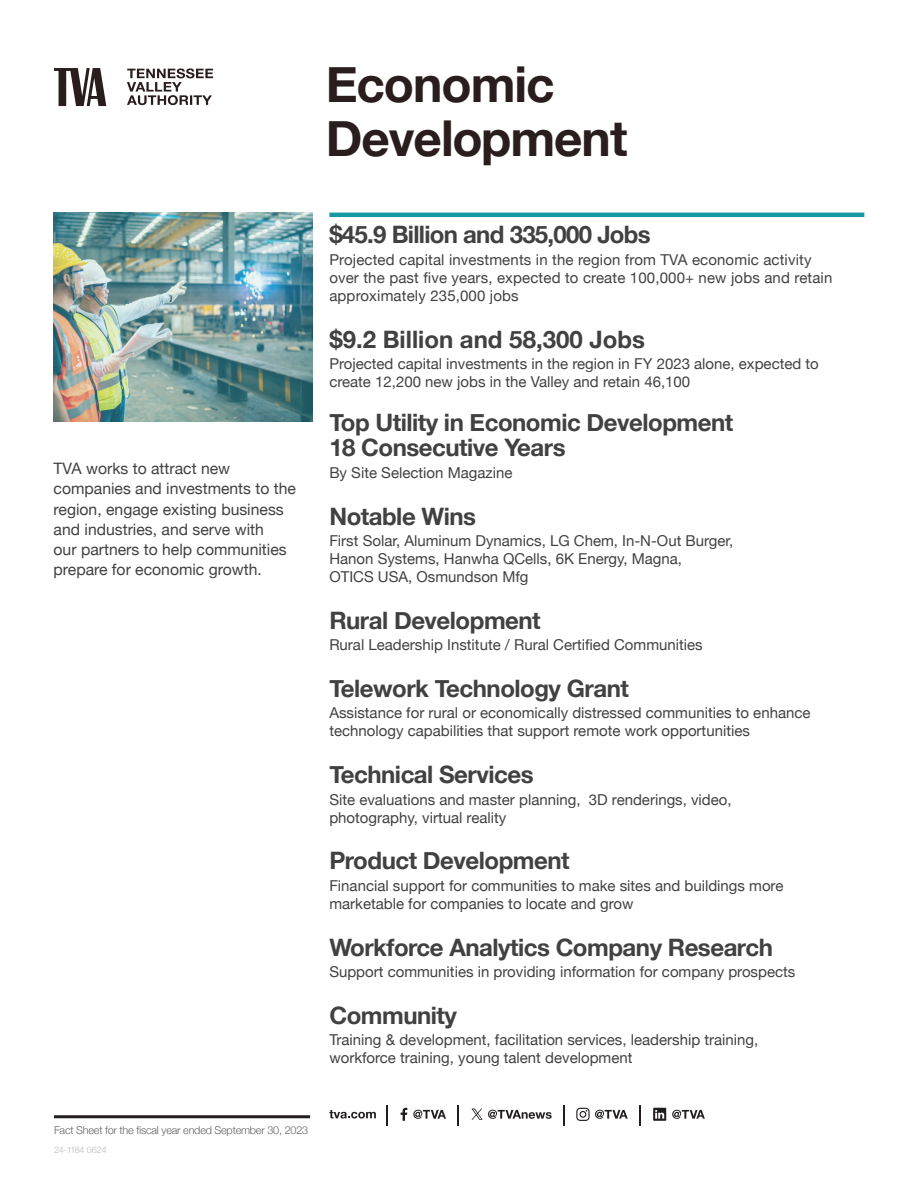
<style>
.page{position:relative;width:918px;height:1188px;background:#fff}
.page>*{position:absolute;margin:0;border:0;box-sizing:border-box;transform-origin:0 0}
.t1{font:700 49.5px/54px "Helvetica Neue";letter-spacing:-.02em;color:#2a1d1d}
.t2{font:700 24px/25.5px "Helvetica Neue";letter-spacing:-.02em;color:#414141}
.t3{font:700 24px "Helvetica Neue";color:#414141}
.t4{font:15.75px/20.2px "Helvetica Neue";color:#414141}
.t5{font:15px/18px "Helvetica Neue";color:#414141}
.t6{font:300 10.8px "Helvetica Neue";letter-spacing:-.02em;color:#636060}
.t7{font:300 9px "Helvetica Neue";letter-spacing:-.02em;color:#bdb9b9}
</style>
<div class="page">
<svg style="left:127px;top:68px;width:86px;height:37px"></svg>
<svg style="left:54px;top:68px;width:52px;height:38px"></svg>
<hr style="left:54px;top:1115px;width:256px;height:3px;background:#231f20">
<svg style="left:458px;top:1105px;width:1px;height:21px"></svg>
<svg style="left:387px;top:1105px;width:1px;height:21px"></svg>
<svg style="left:564px;top:1105px;width:1px;height:21px"></svg>
<svg style="left:640px;top:1105px;width:1px;height:21px"></svg>
<svg style="left:401px;top:1108px;width:6px;height:13px"></svg>
<svg style="left:576px;top:1108px;width:52px;height:13px"></svg>
<svg style="left:653px;top:1108px;width:13px;height:13px"></svg>
<svg style="left:413px;top:1110px;width:33px;height:9px"></svg>
<svg style="left:672px;top:1110px;width:33px;height:9px"></svg>
<svg style="left:471px;top:1109px;width:81px;height:11px"></svg>
<svg style="left:329px;top:1110px;width:47px;height:9px"></svg>
<hr style="left:329px;top:213px;width:535px;height:4px;background:#1798a4">
<img style="left:54px;top:213px;width:259px;height:208px">
<p class="t4" style="left:54px;top:459px;width:244px">TVA works to attract new companies and investments to the region, engage existing business and industries, and serve with<br>our partners to help communities prepare for economic growth.</p>
<h1 class="t1" style="left:326px;top:59px;width:303px">Economic<br>Development</h1>
<h2 class="t2" style="left:329px;top:223px;width:323px">$45.9 Billion and 335,000 Jobs</h2>
<p class="t5" style="left:329px;top:251px;width:505px">Projected capital investments in the region from TVA economic activity over the past five years, expected to create 100,000+ new jobs and retain approximately 235,000 jobs</p>
<h2 class="t3" style="left:329px;top:320px;width:317px">$9.2 Billion and 58,300 Jobs</h2>
<p class="t5" style="left:329px;top:356px;width:491px">Projected capital investments in the region in FY 2023 alone, expected to create 12,200 new jobs in the Valley and retain 46,100</p>
<h2 class="t2" style="left:329px;top:410px;width:405px">Top Utility in Economic Development<br>18 Consecutive Years</h2>
<p class="t5" style="left:329px;top:464px;width:185px">By Site Selection Magazine</p>
<h2 class="t2" style="left:329px;top:504px;width:148px">Notable Wins</h2>
<p class="t5" style="left:329px;top:532px;width:405px">First Solar, Aluminum Dynamics, LG Chem, In-N-Out Burger,<br>Hanon Systems, Hanwha QCells, 6K Energy, Magna,<br>OTICS USA, Osmundson Mfg</p>
<h2 class="t2" style="left:329px;top:608px;width:213px">Rural Development</h2>
<p class="t5" style="left:329px;top:637px;width:375px">Rural Leadership Institute / Rural Certified Communities</p>
<h2 class="t2" style="left:329px;top:676px;width:301px">Telework Technology Grant</h2>
<p class="t5" style="left:329px;top:705px;width:483px">Assistance for rural or economically distressed communities to enhance technology capabilities that support remote work opportunities</p>
<h2 class="t2" style="left:329px;top:762px;width:206px">Technical Services</h2>
<p class="t5" style="left:329px;top:791px;width:404px">Site evaluations and master planning, 3D renderings, video, photography, virtual reality</p>
<h2 class="t2" style="left:329px;top:849px;width:242px">Product Development</h2>
<p class="t5" style="left:329px;top:877px;width:456px">Financial support for communities to make sites and buildings more marketable for companies to locate and grow</p>
<h2 class="t2" style="left:329px;top:935px;width:445px">Workforce Analytics Company Research</h2>
<p class="t5" style="left:329px;top:963px;width:467px">Support communities in providing information for company prospects</p>
<h2 class="t2" style="left:329px;top:1003px;width:129px">Community</h2>
<p class="t5" style="left:329px;top:1032px;width:430px">Training &amp; development, facilitation services, leadership training, workforce training, young talent development</p>
<p class="t6" style="left:54px;top:1122px;width:256px">Fact Sheet for the fiscal year ended September 30, 2023</p>
<p class="t7" style="left:54px;top:1142px;width:54px">24-1184 0624</p>
</div>
